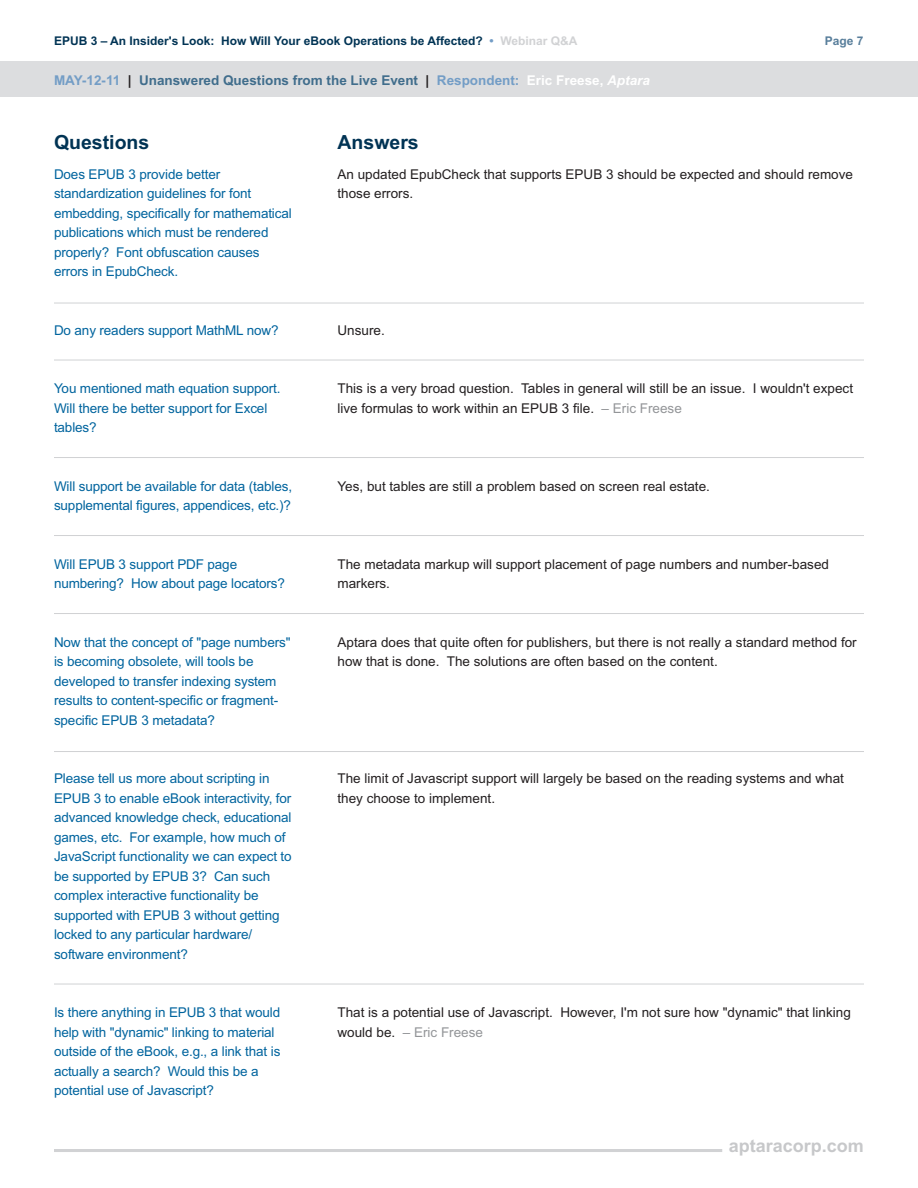
<style>
.page{position:relative;width:918px;height:1188px;background:#fff}
.page>*{position:absolute;margin:0;border:0;box-sizing:border-box;transform-origin:0 0}
.t1{font:700 19.5px "Arial";color:#003354}
.t2{font:700 18px "Arial";color:#c7c8ca}
.t3{font:13.5px/19.5px "Arial";letter-spacing:-.01em;color:#00649e}
.t4{font:13.5px/19.5px "Arial";color:#231f20}
.t5{font:700 13.5px "Arial";color:#406d8c}
.t6{font:700 12px "Arial";color:#003354}
.t7{font:700 12px "Arial";color:#587e9b}
.s1{color:#739dc6}
.s2{color:#d1d2d4}
.s3{color:#231f20}
.s4{color:#fff}
.s5{font-style:italic;color:#fff}
.s6{color:#939598}
</style>
<div class="page">
<hr style="left:54px;top:1149px;width:668px;height:3px;background:#d1d2d4">
<hr style="left:54px;top:303px;width:810px;height:1px;background:#d1d2d4">
<hr style="left:54px;top:360px;width:810px;height:1px;background:#d1d2d4">
<hr style="left:54px;top:457px;width:810px;height:1px;background:#d1d2d4">
<hr style="left:54px;top:535px;width:810px;height:1px;background:#d1d2d4">
<hr style="left:54px;top:613px;width:810px;height:1px;background:#d1d2d4">
<hr style="left:54px;top:751px;width:810px;height:1px;background:#d1d2d4">
<hr style="left:54px;top:984px;width:810px;height:1px;background:#d1d2d4">
<div style="left:0;top:61px;width:918px;height:36px;background:#dcdddf"></div>
<p class="t6" style="left:54px;top:34px;width:525px">EPUB 3 – An Insider's Look: How Will Your eBook Operations be Affected? <span class="s1">•</span> <span class="s2">Webinar Q&amp;A</span></p>
<p class="t7" style="left:825px;top:34px;width:40px">Page 7</p>
<p class="t5" style="left:54px;top:73px;width:597px"><span class="s1">MAY-12-11</span> <span class="s3">|</span> Unanswered Questions from the Live Event <span class="s3">|</span> <span class="s1">Respondent:</span> <span class="s4">Eric Freese,</span> <span class="s5">Aptara</span></p>
<h1 class="t1" style="left:54px;top:131px;width:97px">Questions</h1>
<h1 class="t1" style="left:337px;top:131px;width:83px">Answers</h1>
<p class="t3" style="left:54px;top:164px;width:239px">Does EPUB 3 provide better standardization guidelines for font embedding, specifically for mathematical publications which must be rendered properly? Font obfuscation causes errors in EpubCheck.</p>
<p class="t3" style="left:54px;top:320px;width:226px">Do any readers support MathML now?</p>
<p class="t3" style="left:54px;top:379px;width:228px">You mentioned math equation support.<br>Will there be better support for Excel tables?</p>
<p class="t3" style="left:54px;top:476px;width:240px">Will support be available for data (tables, supplemental figures, appendices, etc.)?</p>
<p class="t3" style="left:54px;top:554px;width:232px">Will EPUB 3 support PDF page numbering? How about page locators?</p>
<p class="t3" style="left:54px;top:632px;width:238px">Now that the concept of "page numbers" is becoming obsolete, will tools be developed to transfer indexing system results to content-specific or fragment&shy;specific EPUB 3 metadata?</p>
<p class="t3" style="left:54px;top:769px;width:239px">Please tell us more about scripting in EPUB 3 to enable eBook interactivity, for advanced knowledge check, educational games, etc. For example, how much of JavaScript functionality we can expect to be supported by EPUB 3? Can such complex interactive functionality be supported with EPUB 3 without getting locked to any particular hardware/ software environment?</p>
<p class="t3" style="left:54px;top:1003px;width:228px">Is there anything in EPUB 3 that would help with "dynamic" linking to material outside of the eBook, e.g., a link that is actually a search? Would this be a potential use of Javascript?</p>
<p class="t4" style="left:338px;top:164px;width:517px">An updated EpubCheck that supports EPUB 3 should be expected and should remove those errors.</p>
<p class="t4" style="left:338px;top:320px;width:49px">Unsure.</p>
<p class="t4" style="left:338px;top:379px;width:517px">This is a very broad question. Tables in general will still be an issue. I wouldn't expect live formulas to work within an EPUB 3 file. <span class="s6">– Eric Freese</span></p>
<p class="t4" style="left:338px;top:476px;width:374px">Yes, but tables are still a problem based on screen real estate.</p>
<p class="t4" style="left:338px;top:554px;width:493px">The metadata markup will support placement of page numbers and number-based markers.</p>
<p class="t4" style="left:338px;top:632px;width:521px">Aptara does that quite often for publishers, but there is not really a standard method for how that is done. The solutions are often based on the content.</p>
<p class="t4" style="left:338px;top:769px;width:508px">The limit of Javascript support will largely be based on the reading systems and what they choose to implement.</p>
<p class="t4" style="left:338px;top:1003px;width:515px">That is a potential use of Javascript. However, I'm not sure how "dynamic" that linking would be. <span class="s6">– Eric Freese</span></p>
<h2 class="t2" style="left:729px;top:1135px;width:137px">aptaracorp.com</h2>
</div>
